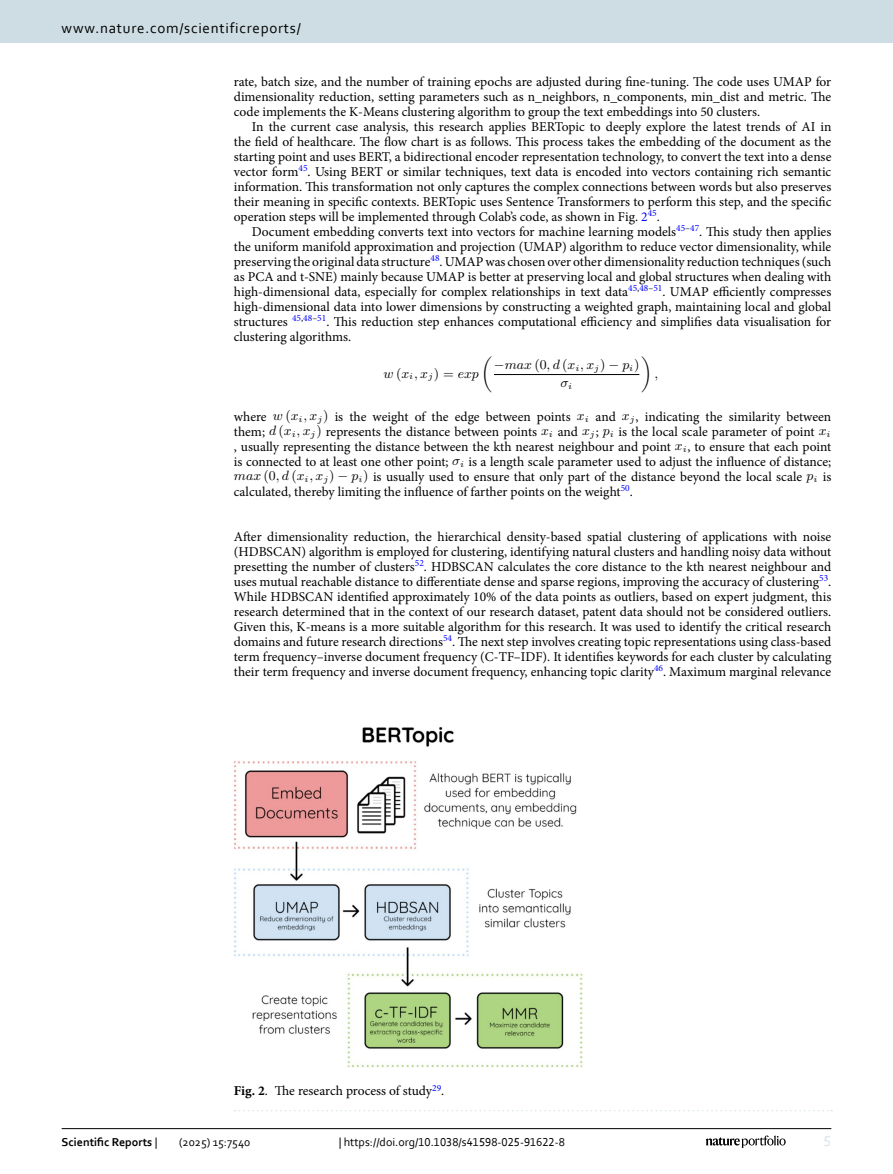
<style>
.page{position:relative;width:893px;height:1174px;background:#fff}
.page>*{position:absolute;margin:0;border:0;box-sizing:border-box;transform-origin:0 0}
.t1{font:15px "Corbel";letter-spacing:.05em;color:#000}
.t2{font:15px "LM Math Extension 10";color:#000}
.t3{font:15px "Corbel";color:#d9e4eb}
.Body_Text_Indent{font:13.5px/15px "Minion Pro";color:#000;text-align:justify}
.Body_Text{font:13.5px/15px "Minion Pro";color:#000;text-align:justify}
.t4{font:13.5px/18px "LM Math Italic 9";color:#000;text-align:center}
.Figure_Caption{font:13.5px "Minion Pro";letter-spacing:-.005em;color:#000}
.t5{font:12px "Corbel";color:#000}
.t6{font:700 12px "Corbel";color:#000}
.s1{color:#00f}
.s2{font-family:"LM Roman 9"}
.s3{font-family:"LM Math Italic 9"}
.s4{font-weight:700}
.s5{font-weight:400}
</style>
<div class="page">
<hr style="left:494px;top:374px;width:145px;height:1px;background:#000">
<img style="left:234px;top:727px;width:348px;height:340px">
<svg style="left:235px;top:1110px;width:597px;height:1px"></svg>
<hr style="left:62px;top:1128px;width:769px;height:1px;background:#000">
<svg style="left:706px;top:1135px;width:80px;height:12px"></svg>
<div style="left:0;top:0;width:893px;height:43px;background:#cedde4"></div>
<p class="t1" style="left:62px;top:18px;width:241px">www.nature.com/scientificreports/</p>
<p class="Body_Text_Indent" style="left:234px;top:74px;width:599px">rate, batch size, and the number of training epochs are adjusted during fine-tuning. The code uses UMAP for dimensionality reduction, setting parameters such as n_neighbors, n_components, min_dist and metric. The code implements the K-Means clustering algorithm to group the text embeddings into 50 clusters.</p>
<p class="Body_Text_Indent" style="left:234px;top:119px;width:599px;text-indent:18px">In the current case analysis, this research applies BERTopic to deeply explore the latest trends of AI in the field of healthcare. The flow chart is as follows. This process takes the embedding of the document as the starting point and uses BERT, a bidirectional encoder representation technology, to convert the text into a dense vector form<sup>45</sup>. Using BERT or similar techniques, text data is encoded into vectors containing rich semantic information. This transformation not only captures the complex connections between words but also preserves their meaning in specific contexts. BERTopic uses Sentence Transformers to perform this step, and the specific operation steps will be implemented through Colab’s code, as shown in Fig. <span class="s1">2</span><sup>45</sup>.</p>
<p class="Body_Text_Indent" style="left:234px;top:224px;width:599px;text-indent:18px">Document embedding converts text into vectors for machine learning models<sup>45</sup><sup>–</sup><sup>47</sup>. This study then applies the uniform manifold approximation and projection (UMAP) algorithm to reduce vector dimensionality, while preserving the original data structure<sup>48</sup>. UMAP was chosen over other dimensionality reduction techniques (such as PCA and t-SNE) mainly because UMAP is better at preserving local and global structures when dealing with high-dimensional data, especially for complex relationships in text data<sup>45</sup><sup>,</sup><sup>48</sup><sup>–</sup><sup>51</sup>. UMAP efficiently compresses high-dimensional data into lower dimensions by constructing a weighted graph, maintaining local and global structures <sup>45</sup><sup>,</sup><sup>48</sup><sup>–</sup><sup>51</sup>. This reduction step enhances computational efficiency and simplifies data visualisation for clustering algorithms.</p>
<p class="t4" style="left:383px;top:365px;width:97px">w <span class="s2">(</span>x<sub>i</sub>,x<sub>j</sub><span class="s2">) =</span> exp</p>
<p class="t2" style="left:481px;top:343px;width:12px">(</p>
<p class="t4" style="left:494px;top:357px;width:147px">−max <span class="s2">(0</span>,d <span class="s2">(</span>x<sub>i</sub>,x<sub>j</sub><span class="s2">)</span> − p<sub>i</sub><span class="s2">) </span>σ<sub>i</sub></p>
<p class="t2" style="left:641px;top:343px;width:12px">)</p>
<p class="t4" style="left:654px;top:365px;width:5px">,</p>
<p class="Body_Text" style="left:234px;top:409px;width:34px">where</p>
<p class="t4" style="left:273px;top:408px;width:57px">w <span class="s2">(</span>x<sub>i</sub>,x<sub>j</sub><span class="s2">)</span></p>
<p class="Body_Text" style="left:335px;top:409px;width:237px">is the weight of the edge between points</p>
<p class="t4" style="left:577px;top:408px;width:13px">x<sub>i</sub></p>
<p class="Body_Text" style="left:596px;top:409px;width:22px">and</p>
<p class="Body_Text" style="left:622px;top:409px;width:211px"><span class="s3">x</span><sub>j</sub> , indicating the similarity between</p>
<p class="Body_Text" style="left:234px;top:424px;width:599px">them; <span class="s3">d</span> <span class="s2">(</span><span class="s3">x</span><sub>i</sub><span class="s3">, x</span><sub>j</sub> <span class="s2">)</span> represents the distance between points <span class="s3">x</span><sub>i</sub> and <span class="s3">x</span><sub>j</sub> ; <span class="s3">p</span><sub>i</sub> is the local scale parameter of point <span class="s3">x</span><sub>i </sub>, usually representing the distance between the kth nearest neighbour and point <span class="s3">x</span><sub>i</sub>, to ensure that each point is connected to at least one other point; <span class="s3">σ</span><sub>i</sub> is a length scale parameter used to adjust the influence of distance;</p>
<p class="Body_Text" style="left:234px;top:469px;width:599px"><span class="s3">max</span> <span class="s2">(0</span><span class="s3">, d</span> <span class="s2">(</span><span class="s3">x</span><sub>i</sub><span class="s3">, x</span><sub>j</sub> <span class="s2">)</span> − <span class="s3">p</span><sub>i</sub><span class="s2">)</span> is usually used to ensure that only part of the distance beyond the local scale <span class="s3">p</span><sub>i</sub> is</p>
<p class="Body_Text" style="left:234px;top:484px;width:400px">calculated, thereby limiting the influence of farther points on the weight<sup>50</sup>.</p>
<p class="Body_Text" style="left:234px;top:529px;width:599px">After dimensionality reduction, the hierarchical density-based spatial clustering of applications with noise (HDBSCAN) algorithm is employed for clustering, identifying natural clusters and handling noisy data without presetting the number of clusters<sup>52</sup>. HDBSCAN calculates the core distance to the kth nearest neighbour and uses mutual reachable distance to differentiate dense and sparse regions, improving the accuracy of clustering<sup>53</sup>.<br>While HDBSCAN identified approximately 10% of the data points as outliers, based on expert judgment, this research determined that in the context of our research dataset, patent data should not be considered outliers.<br>Given this, K-means is a more suitable algorithm for this research. It was used to identify the critical research domains and future research directions<sup>54</sup>. The next step involves creating topic representations using class-based term frequency–inverse document frequency (C-TF–IDF). It identifies keywords for each cluster by calculating their term frequency and inverse document frequency, enhancing topic clarity<sup>46</sup>. Maximum marginal relevance</p>
<p class="Figure_Caption" style="left:234px;top:1082px;width:212px"><span class="s4">Fig. 2</span>. The research process of study<sup>29</sup>.</p>
<p class="t6" style="left:62px;top:1134px;width:97px">Scientific Reports <span class="s5">|</span></p>
<p class="t5" style="left:179px;top:1134px;width:73px">(2025) 15:7540</p>
<p class="t5" style="left:339px;top:1134px;width:228px">| https://doi.org/10.1038/s41598-025-91622-8</p>
<p class="t3" style="left:824px;top:1132px;width:9px">5</p>
</div>
